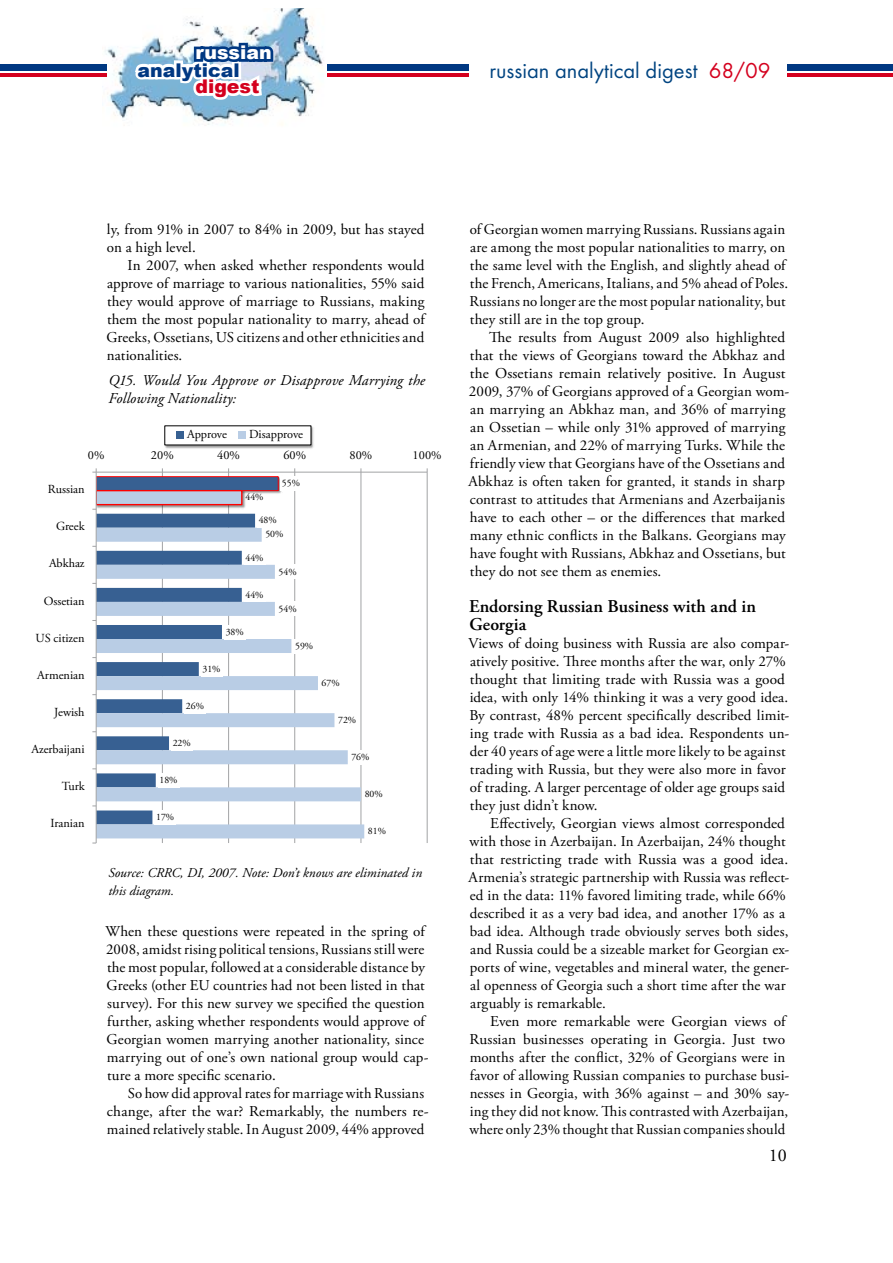
<style>
.page{position:relative;width:893px;height:1263px;background:#fff}
.page>*{position:absolute;margin:0;border:0;box-sizing:border-box;transform-origin:0 0}
.t1{font:22.5px "Futura TOT Boo";color:#004481}
.t2{font:900 18.9px "Arial";color:#003882}
.t3{font:900 18.9px "Arial";color:#fff}
.t4{font:900 18.9px "Arial";color:#d4001e}
.t5{font:600 18px/18px "Adobe Garamond Pro";letter-spacing:.005em;color:#000}
.t6{font:18px "Adobe Garamond Pro";color:#000}
.t7{font:15px/18px "Adobe Garamond Pro";letter-spacing:.01em;color:#000}
.t8{font:italic 15px/18px "Adobe Garamond Pro";letter-spacing:.005em;color:#000}
.t9{font:italic 13.5px/18px "Adobe Garamond Pro";color:#000}
.t10{font:12.3px "Adobe Garamond Pro";color:#000}
.t11{font:9.75px "Adobe Garamond Pro";letter-spacing:-.005em;color:#000}
.s1{color:#d4001e}
</style>
<div class="page">
<hr style="left:307px;top:74px;width:586px;height:3px;background:#d4001e">
<div style="left:307px;top:64px;width:586px;height:7px;background:#003882"></div>
<img style="left:102px;top:8px;width:225px;height:118px">
<div style="left:0;top:64px;width:106px;height:7px;background:#003882"></div>
<hr style="left:0;top:74px;width:106px;height:3px;background:#d4001e">
<svg style="left:131px;top:42px;width:145px;height:62px"></svg>
<div style="left:469px;top:56px;width:318px;height:31px;background:#fff"></div>
<hr style="left:162px;top:472px;width:1px;height:371px;background:#a2a3a5">
<hr style="left:228px;top:472px;width:1px;height:371px;background:#a2a3a5">
<hr style="left:294px;top:472px;width:1px;height:371px;background:#a2a3a5">
<hr style="left:361px;top:472px;width:1px;height:371px;background:#a2a3a5">
<hr style="left:427px;top:472px;width:1px;height:371px;background:#a2a3a5">
<img style="left:161px;top:475px;width:121px;height:19px">
<img style="left:97px;top:491px;width:149px;height:18px">
<div style="left:96px;top:477px;width:182px;height:14px;background:#376092"></div>
<div style="left:96px;top:476px;width:183px;height:15px;border:1px solid #f00"></div>
<svg style="left:97px;top:514px;width:158px;height:14px;background:#3c6495"></svg>
<div style="left:96px;top:491px;width:146px;height:14px;background:#b9cde5"></div>
<div style="left:96px;top:490px;width:146px;height:15px;border:1px solid #f00"></div>
<svg style="left:97px;top:528px;width:267px;height:310px"></svg>
<hr style="left:96px;top:472px;width:331px;height:1px;background:#a2a3a5">
<hr style="left:96px;top:472px;width:1px;height:371px;background:#a2a3a5">
<svg style="left:92px;top:468px;width:5px;height:5px"></svg>
<div style="left:280px;top:476px;width:22px;height:15px;background:#fff"></div>
<div style="left:244px;top:551px;width:21px;height:14px;background:#fff"></div>
<div style="left:244px;top:588px;width:21px;height:14px;background:#fff"></div>
<div style="left:224px;top:625px;width:22px;height:14px;background:#fff"></div>
<div style="left:201px;top:662px;width:21px;height:14px;background:#fff"></div>
<div style="left:184px;top:699px;width:22px;height:14px;background:#fff"></div>
<div style="left:171px;top:736px;width:22px;height:14px;background:#fff"></div>
<div style="left:158px;top:773px;width:21px;height:14px;background:#fff"></div>
<div style="left:154px;top:810px;width:22px;height:15px;background:#fff"></div>
<div style="left:263px;top:528px;width:22px;height:14px;background:#fff"></div>
<div style="left:277px;top:565px;width:22px;height:14px;background:#fff"></div>
<div style="left:277px;top:602px;width:22px;height:14px;background:#fff"></div>
<div style="left:293px;top:639px;width:22px;height:14px;background:#fff"></div>
<div style="left:320px;top:676px;width:22px;height:14px;background:#fff"></div>
<div style="left:336px;top:713px;width:22px;height:14px;background:#fff"></div>
<div style="left:350px;top:750px;width:21px;height:14px;background:#fff"></div>
<div style="left:363px;top:787px;width:22px;height:14px;background:#fff"></div>
<img style="left:164px;top:425px;width:150px;height:24px">
<div style="left:165px;top:426px;width:146px;height:19px;background:#fff"></div>
<div style="left:177px;top:432px;width:7px;height:7px;background:#376092"></div>
<div style="left:239px;top:432px;width:7px;height:7px;background:#b9cde5"></div>
<p class="t3" style="left:195px;top:39px;width:78px">russian</p>
<p class="t2" style="left:138px;top:56px;width:104px">analytical</p>
<p class="t4" style="left:195px;top:73px;width:66px">digest</p>
<h1 class="t1" style="left:489px;top:57px;width:283px">russian analytical digest <span class="s1">68/09</span></h1>
<p class="t7" style="left:107px;top:221px;width:319px">ly, from 91% in 2007 to 84% in 2009, but has stayed on a high level.</p>
<p class="t7" style="left:107px;top:257px;width:320px;text-align:justify;text-indent:21px">In 2007, when asked whether respondents would approve of marriage to various nationalities, 55% said they would approve of marriage to Russians, making them the most popular nationality to marry, ahead of Greeks, Ossetians, US citizens and other ethnicities and nationalities.</p>
<p class="t8" style="left:108px;top:372px;width:318px">Q15. Would You Approve or Disapprove Marrying the<br>Following Nationality:</p>
<p class="t10" style="left:187px;top:427px;width:41px">Approve</p>
<p class="t10" style="left:249px;top:427px;width:55px">Disapprove</p>
<p class="t10" style="left:88px;top:447px;width:18px">0%</p>
<p class="t10" style="left:151px;top:447px;width:24px">20%</p>
<p class="t10" style="left:217px;top:447px;width:24px">40%</p>
<p class="t10" style="left:283px;top:447px;width:24px">60%</p>
<p class="t10" style="left:349px;top:447px;width:24px">80%</p>
<p class="t10" style="left:413px;top:447px;width:30px">100%</p>
<p class="t10" style="left:48px;top:482px;width:38px">Russian</p>
<p class="t10" style="left:56px;top:519px;width:30px">Greek</p>
<p class="t10" style="left:49px;top:556px;width:37px">Abkhaz</p>
<p class="t10" style="left:44px;top:593px;width:42px">Ossetian</p>
<p class="t10" style="left:35px;top:630px;width:51px">US citizen</p>
<p class="t10" style="left:37px;top:667px;width:49px">Armenian</p>
<p class="t10" style="left:54px;top:704px;width:32px">Jewish</p>
<p class="t10" style="left:31px;top:742px;width:55px">Azerbaijani</p>
<p class="t10" style="left:62px;top:779px;width:24px">Turk</p>
<p class="t10" style="left:51px;top:816px;width:35px">Iranian</p>
<p class="t11" style="left:246px;top:491px;width:20px">44%</p>
<p class="t11" style="left:282px;top:477px;width:20px">55%</p>
<p class="t11" style="left:259px;top:514px;width:20px">48%</p>
<p class="t11" style="left:246px;top:552px;width:20px">44%</p>
<p class="t11" style="left:246px;top:589px;width:20px">44%</p>
<p class="t11" style="left:265px;top:528px;width:20px">50%</p>
<p class="t11" style="left:279px;top:566px;width:20px">54%</p>
<p class="t11" style="left:279px;top:603px;width:20px">54%</p>
<p class="t11" style="left:295px;top:640px;width:20px">59%</p>
<p class="t11" style="left:226px;top:626px;width:20px">38%</p>
<p class="t11" style="left:202px;top:663px;width:20px">31%</p>
<p class="t11" style="left:186px;top:700px;width:20px">26%</p>
<p class="t11" style="left:173px;top:737px;width:20px">22%</p>
<p class="t11" style="left:159px;top:774px;width:20px">18%</p>
<p class="t11" style="left:156px;top:811px;width:20px">17%</p>
<p class="t11" style="left:322px;top:677px;width:20px">67%</p>
<p class="t11" style="left:338px;top:714px;width:20px">72%</p>
<p class="t11" style="left:351px;top:751px;width:20px">76%</p>
<p class="t11" style="left:365px;top:788px;width:20px">80%</p>
<p class="t11" style="left:368px;top:825px;width:20px">81%</p>
<p class="t9" style="left:108px;top:864px;width:315px">Source: CRRC, DI, 2007. Note: Don’t knows are eliminated in this diagram.</p>
<p class="t7" style="left:105px;top:923px;width:325px">When these questions were repeated in the spring of 2008, amidst rising political tensions, Russians still were the most popular, followed at a considerable distance by Greeks (other EU countries had not been listed in that survey). For this new survey we specified the question further, asking whether respondents would approve of Georgian women marrying another nationality, since marrying out of one’s own national group would cap&shy;ture a more specific scenario.</p>
<p class="t7" style="left:107px;top:1085px;width:323px;text-indent:21px">So how did approval rates for marriage with Russians change, after the war? Remarkably, the numbers re&shy;mained relatively stable. In August 2009, 44% approved</p>
<p class="t7" style="left:469px;top:221px;width:320px">of Georgian women marrying Russians. Russians again are among the most popular nationalities to marry, on the same level with the English, and slightly ahead of the French, Americans, Italians, and 5% ahead of Poles.<br>Russians no longer are the most popular nationality, but they still are in the top group.</p>
<p class="t7" style="left:468px;top:329px;width:322px;text-indent:21px">The results from August 2009 also highlighted that the views of Georgians toward the Abkhaz and the Ossetians remain relatively positive. In August 2009, 37% of Georgians approved of a Georgian wom&shy;an marrying an Abkhaz man, and 36% of marrying an Ossetian – while only 31% approved of marrying an Armenian, and 22% of marrying Turks. While the friendly view that Georgians have of the Ossetians and Abkhaz is often taken for granted, it stands in sharp contrast to attitudes that Armenians and Azerbaijanis have to each other – or the differences that marked many ethnic conflicts in the Balkans. Georgians may have fought with Russians, Abkhaz and Ossetians, but they do not see them as enemies.</p>
<p class="t5" style="left:469px;top:598px;width:288px">Endorsing Russian Business with and in<br>Georgia</p>
<p class="t7" style="left:468px;top:635px;width:322px">Views of doing business with Russia are also compar&shy;atively positive. Three months after the war, only 27% thought that limiting trade with Russia was a good idea, with only 14% thinking it was a very good idea.<br>By contrast, 48% percent specifically described limit&shy;ing trade with Russia as a bad idea. Respondents un&shy;der 40 years of age were a little more likely to be against trading with Russia, but they were also more in favor of trading. A larger percentage of older age groups said they just didn’t know.</p>
<p class="t7" style="left:468px;top:815px;width:322px;text-indent:22px">Effectively, Georgian views almost corresponded with those in Azerbaijan. In Azerbaijan, 24% thought that restricting trade with Russia was a good idea.<br>Armenia’s strategic partnership with Russia was reflect&shy;ed in the data: 11% favored limiting trade, while 66% described it as a very bad idea, and another 17% as a bad idea. Although trade obviously serves both sides, and Russia could be a sizeable market for Georgian ex&shy;ports of wine, vegetables and mineral water, the gener&shy;al openness of Georgia such a short time after the war arguably is remarkable.</p>
<p class="t7" style="left:469px;top:1013px;width:321px;text-indent:21px">Even more remarkable were Georgian views of Russian businesses operating in Georgia. Just two months after the conflict, 32% of Georgians were in favor of allowing Russian companies to purchase busi&shy;nesses in Georgia, with 36% against – and 30% say&shy;ing they did not know. This contrasted with Azerbaijan, where only 23% thought that Russian companies should</p>
<p class="t6" style="left:769px;top:1145px;width:19px">10</p>
</div>
